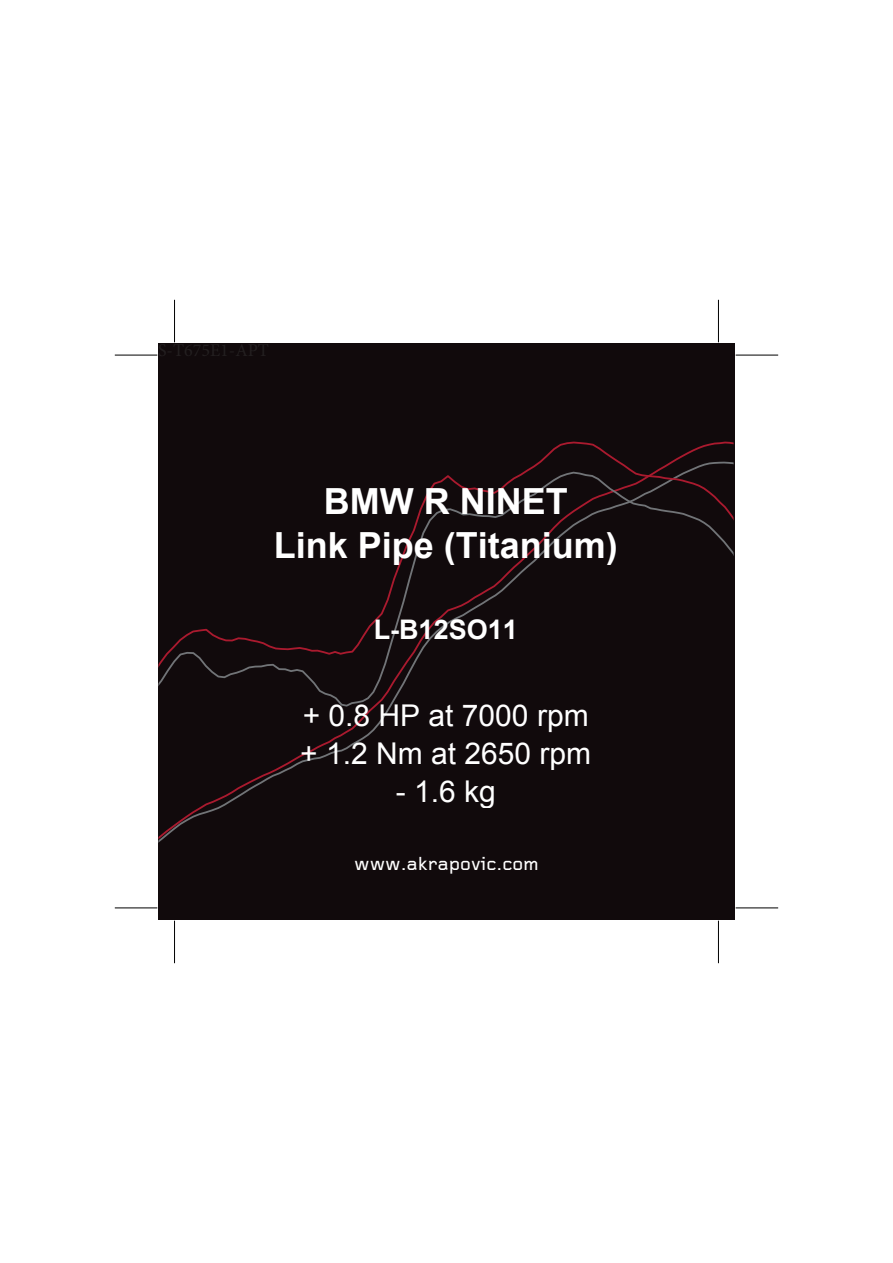
<style>
.page{position:relative;width:893px;height:1263px;background:#fff}
.page>*{position:absolute;margin:0;border:0;box-sizing:border-box;transform-origin:0 0}
.t1{font:700 36px/43.3px "Arial";color:#fff;text-align:center}
.t2{font:30px/37.8px "Arial";color:#fff}
.t3{font:700 27px "Arial";color:#fff}
.t4{font:500 19.5px "Foundry Gridnik";color:#fff}
</style>
<div class="page">
<div style="left:158px;top:343px;width:577px;height:577px;background:#110a0c"></div>
<svg style="left:158px;top:441px;width:576px;height:402px"></svg>
<hr style="left:115px;top:355px;width:42px;height:1px;background:#000">
<hr style="left:174px;top:300px;width:1px;height:42px;background:#000">
<hr style="left:115px;top:908px;width:42px;height:1px;background:#000">
<hr style="left:174px;top:921px;width:1px;height:42px;background:#000">
<hr style="left:736px;top:355px;width:42px;height:1px;background:#000">
<hr style="left:718px;top:300px;width:1px;height:42px;background:#000">
<hr style="left:736px;top:908px;width:42px;height:1px;background:#000">
<hr style="left:718px;top:921px;width:1px;height:42px;background:#000">
<p class="t1" style="left:274px;top:481px;width:346px">BMW R NINET<br>Link Pipe (Titanium)</p>
<p class="t3" style="left:374px;top:611px;width:146px">L-B12SO11</p>
<p class="t2" style="left:300px;top:697px;width:292px">+ 0.8 HP at 7000 rpm + 1.2 Nm at 2650 rpm</p>
<p class="t2" style="left:396px;top:772px;width:102px">- 1.6 kg</p>
<p class="t4" style="left:354px;top:853px;width:186px">www.akrapovic.com</p>
</div>
